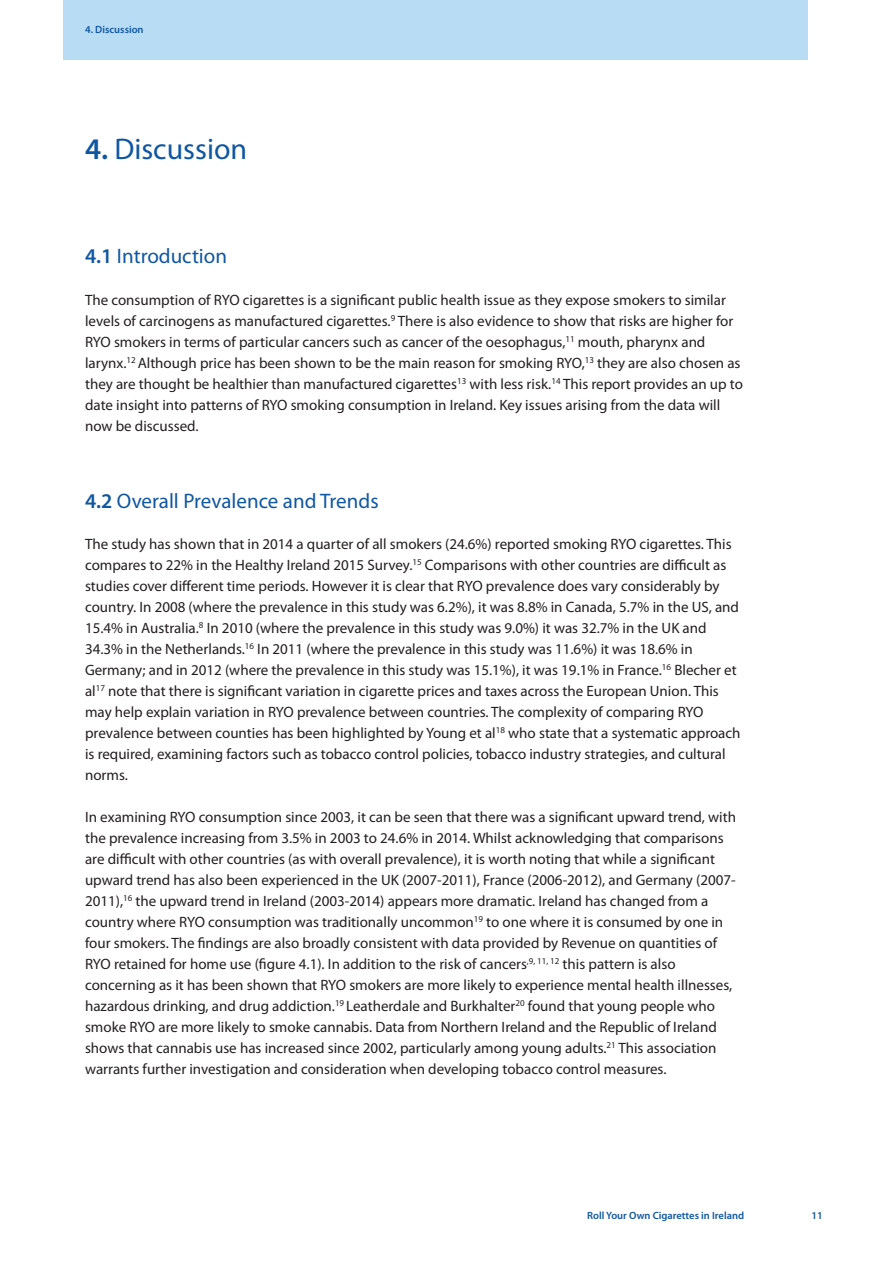
<style>
.page{position:relative;width:893px;height:1263px;background:#fff}
.page>*{position:absolute;margin:0;border:0;box-sizing:border-box;transform-origin:0 0}
.t1{font:30px "Myriad Pro";color:#1057a1}
.t2{font:21px "Myriad Pro";color:#1057a1}
.t3{font:15px/21px "Myriad Pro";color:#231f20}
.t4{font:600 10.5px "Myriad Pro";color:#1057a1}
.s1{font-weight:600}
</style>
<div class="page">
<div style="left:64px;top:0;width:744px;height:60px;background:#b7dcf4"></div>
<p class="t4" style="left:85px;top:25px;width:60px">4. Discussion</p>
<h1 class="t1" style="left:85px;top:137px;width:164px"><span class="s1">4.</span> Discussion</h1>
<h2 class="t2" style="left:85px;top:249px;width:144px"><span class="s1">4.1</span> Introduction</h2>
<p class="t3" style="left:85px;top:291px;width:659px">The consumption of RYO cigarettes is a significant public health issue as they expose smokers to similar levels of carcinogens as manufactured cigarettes.<sup>9</sup> There is also evidence to show that risks are higher for RYO smokers in terms of particular cancers such as cancer of the oesophagus,<sup>11</sup> mouth, pharynx and larynx.<sup>12</sup> Although price has been shown to be the main reason for smoking RYO,<sup>13</sup> they are also chosen as they are thought be healthier than manufactured cigarettes<sup>13</sup> with less risk.<sup>14</sup> This report provides an up to date insight into patterns of RYO smoking consumption in Ireland. Key issues arising from the data will now be discussed.</p>
<h2 class="t2" style="left:85px;top:493px;width:295px"><span class="s1">4.2</span> Overall Prevalence and Trends</h2>
<p class="t3" style="left:85px;top:535px;width:657px">The study has shown that in 2014 a quarter of all smokers (24.6%) reported smoking RYO cigarettes. This compares to 22% in the Healthy Ireland 2015 Survey.<sup>15</sup> Comparisons with other countries are difficult as studies cover different time periods. However it is clear that RYO prevalence does vary considerably by country. In 2008 (where the prevalence in this study was 6.2%), it was 8.8% in Canada, 5.7% in the US, and 15.4% in Australia.<sup>8</sup> In 2010 (where the prevalence in this study was 9.0%) it was 32.7% in the UK and 34.3% in the Netherlands.<sup>16</sup> In 2011 (where the prevalence in this study was 11.6%) it was 18.6% in Germany; and in 2012 (where the prevalence in this study was 15.1%), it was 19.1% in France.<sup>16</sup> Blecher et al<sup>17</sup> note that there is significant variation in cigarette prices and taxes across the European Union. This may help explain variation in RYO prevalence between countries. The complexity of comparing RYO prevalence between counties has been highlighted by Young et al<sup>18</sup> who state that a systematic approach is required, examining factors such as tobacco control policies, tobacco industry strategies, and cultural norms.</p>
<p class="t3" style="left:85px;top:808px;width:652px">In examining RYO consumption since 2003, it can be seen that there was a significant upward trend, with the prevalence increasing from 3.5% in 2003 to 24.6% in 2014. Whilst acknowledging that comparisons are difficult with other countries (as with overall prevalence), it is worth noting that while a significant upward trend has also been experienced in the UK (2007-2011), France (2006-2012), and Germany (2007- 2011),<sup>16</sup> the upward trend in Ireland (2003-2014) appears more dramatic. Ireland has changed from a country where RYO consumption was traditionally uncommon<sup>19</sup> to one where it is consumed by one in four smokers. The findings are also broadly consistent with data provided by Revenue on quantities of RYO retained for home use (figure 4.1). In addition to the risk of cancers<sup>,9,</sup> <sup>11,</sup> <sup>12</sup> this pattern is also concerning as it has been shown that RYO smokers are more likely to experience mental health illnesses, hazardous drinking, and drug addiction.<sup>19</sup> Leatherdale and Burkhalter<sup>20</sup> found that young people who smoke RYO are more likely to smoke cannabis. Data from Northern Ireland and the Republic of Ireland shows that cannabis use has increased since 2002, particularly among young adults.<sup>21</sup> This association warrants further investigation and consideration when developing tobacco control measures.</p>
<p class="t4" style="left:587px;top:1212px;width:158px">Roll Your Own Cigarettes in Ireland</p>
<p class="t4" style="left:811px;top:1212px;width:13px">11</p>
</div>
